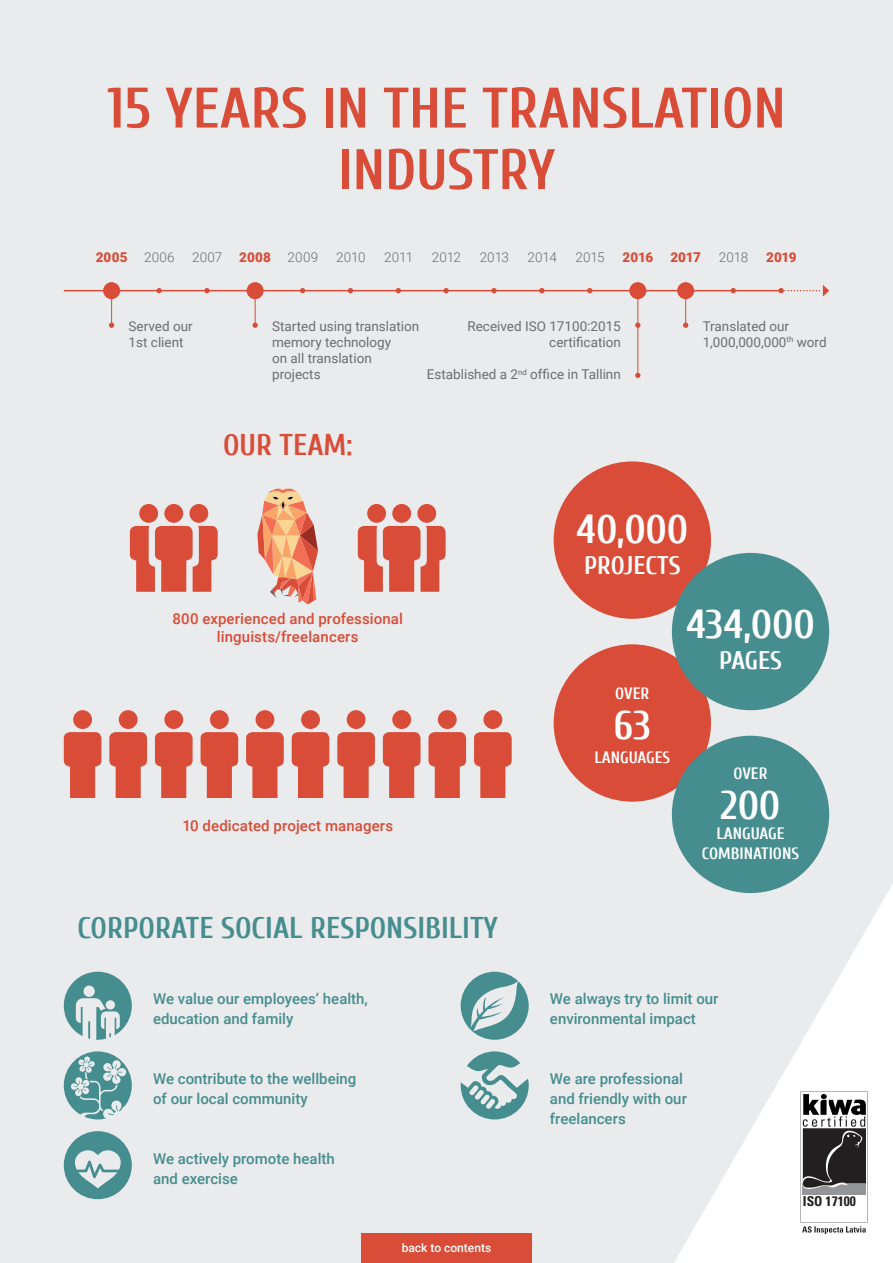
<style>
.page{position:relative;width:893px;height:1263px;background:#eaebec}
.page>*{position:absolute;margin:0;border:0;box-sizing:border-box;transform-origin:0 0}
.t1{font:700 57px/61.5px "Cuprum";color:#d94c38;text-align:center}
.t2{font:700 40.5px "Cuprum";letter-spacing:-.005em;color:#fff}
.t3{font:700 30px "Cuprum";color:#458d8f}
.t4{font:700 30px "Cuprum";color:#d94c38}
.t5{font:700 25.5px "Cuprum";color:#fff}
.t6{font:700 16.5px "Cuprum";color:#fff}
.t7{font:500 15px/20px "Roboto";color:#458d8f}
.t8{font:500 15px "Roboto";letter-spacing:.01em;color:#d94c38}
.t9{font:700 condensed 13.65px "Univers LT Std";color:#231f20}
.t10{font:13.5px/16.2px "Roboto";color:#6c6d70}
.t11{font:300 13.5px "Roboto";letter-spacing:.005em;color:#6c6d70}
.t12{font:900 13.5px "Roboto";letter-spacing:.005em;color:#d94c38}
.t13{font:500 12px "Roboto";color:#fff}
</style>
<div class="page">
<svg style="left:674px;top:883px;width:219px;height:380px"></svg>
<div style="left:64px;top:1131px;width:68px;height:68px;background:#458d8f;border-radius:50%"></div>
<div style="left:64px;top:972px;width:68px;height:68px;background:#458d8f;border-radius:50%"></div>
<svg style="left:64px;top:1051px;width:68px;height:68px"></svg>
<hr style="left:64px;top:290px;width:717px;height:1px;background:#d94c38">
<hr style="left:637px;top:291px;width:1px;height:85px;background:#d94c38">
<hr style="left:111px;top:291px;width:1px;height:34px;background:#d94c38">
<hr style="left:255px;top:291px;width:1px;height:34px;background:#d94c38">
<hr style="left:685px;top:291px;width:1px;height:34px;background:#d94c38">
<div style="left:164px;top:504px;width:19px;height:19px;background:#d94c38;border-radius:50%"></div>
<svg style="left:130px;top:504px;width:28px;height:88px"></svg>
<svg style="left:189px;top:504px;width:29px;height:88px"></svg>
<div style="left:155px;top:526px;width:38px;height:34px;background:#d94c38;border-radius:6px"></div>
<div style="left:392px;top:504px;width:19px;height:19px;background:#d94c38;border-radius:50%"></div>
<svg style="left:358px;top:504px;width:28px;height:88px"></svg>
<svg style="left:417px;top:504px;width:29px;height:88px"></svg>
<div style="left:383px;top:526px;width:37px;height:34px;background:#d94c38;border-radius:6px"></div>
<div style="left:73px;top:710px;width:19px;height:19px;background:#d94c38;border-radius:50%"></div>
<div style="left:64px;top:732px;width:37px;height:35px;background:#d94c38;border-radius:6px"></div>
<div style="left:119px;top:710px;width:19px;height:19px;background:#d94c38;border-radius:50%"></div>
<div style="left:109px;top:732px;width:38px;height:35px;background:#d94c38;border-radius:6px"></div>
<div style="left:164px;top:710px;width:19px;height:19px;background:#d94c38;border-radius:50%"></div>
<div style="left:155px;top:732px;width:38px;height:35px;background:#d94c38;border-radius:6px"></div>
<div style="left:210px;top:710px;width:19px;height:19px;background:#d94c38;border-radius:50%"></div>
<div style="left:201px;top:732px;width:37px;height:35px;background:#d94c38;border-radius:6px"></div>
<div style="left:256px;top:710px;width:18px;height:19px;background:#d94c38;border-radius:50%"></div>
<div style="left:246px;top:732px;width:38px;height:35px;background:#d94c38;border-radius:6px"></div>
<div style="left:301px;top:710px;width:19px;height:19px;background:#d94c38;border-radius:50%"></div>
<div style="left:292px;top:732px;width:37px;height:35px;background:#d94c38;border-radius:6px"></div>
<div style="left:347px;top:710px;width:18px;height:19px;background:#d94c38;border-radius:50%"></div>
<div style="left:337px;top:732px;width:38px;height:35px;background:#d94c38;border-radius:6px"></div>
<div style="left:392px;top:710px;width:19px;height:19px;background:#d94c38;border-radius:50%"></div>
<div style="left:383px;top:732px;width:37px;height:35px;background:#d94c38;border-radius:6px"></div>
<div style="left:438px;top:710px;width:19px;height:19px;background:#d94c38;border-radius:50%"></div>
<div style="left:428px;top:732px;width:38px;height:35px;background:#d94c38;border-radius:6px"></div>
<div style="left:483px;top:710px;width:19px;height:19px;background:#d94c38;border-radius:50%"></div>
<div style="left:474px;top:732px;width:38px;height:35px;background:#d94c38;border-radius:6px"></div>
<div style="left:103px;top:282px;width:17px;height:17px;background:#d94c38;border-radius:50%"></div>
<div style="left:247px;top:282px;width:17px;height:17px;background:#d94c38;border-radius:50%"></div>
<div style="left:629px;top:282px;width:17px;height:17px;background:#d94c38;border-radius:50%"></div>
<div style="left:677px;top:282px;width:17px;height:17px;background:#d94c38;border-radius:50%"></div>
<svg style="left:156px;top:288px;width:6px;height:5px"></svg>
<svg style="left:204px;top:288px;width:6px;height:5px"></svg>
<svg style="left:300px;top:288px;width:5px;height:5px"></svg>
<svg style="left:348px;top:288px;width:5px;height:5px"></svg>
<svg style="left:396px;top:288px;width:5px;height:5px"></svg>
<svg style="left:443px;top:288px;width:6px;height:5px"></svg>
<svg style="left:491px;top:288px;width:6px;height:5px"></svg>
<svg style="left:539px;top:288px;width:5px;height:5px"></svg>
<svg style="left:587px;top:288px;width:5px;height:5px"></svg>
<svg style="left:635px;top:373px;width:5px;height:5px"></svg>
<svg style="left:635px;top:323px;width:5px;height:5px"></svg>
<svg style="left:109px;top:323px;width:5px;height:5px"></svg>
<svg style="left:252px;top:323px;width:6px;height:5px"></svg>
<svg style="left:683px;top:323px;width:5px;height:5px"></svg>
<svg style="left:730px;top:288px;width:6px;height:5px"></svg>
<svg style="left:778px;top:285px;width:51px;height:11px"></svg>
<div style="left:554px;top:461px;width:157px;height:158px;background:#d94c38;border-radius:50%"></div>
<div style="left:554px;top:644px;width:157px;height:158px;background:#d94c38;border-radius:50%"></div>
<div style="left:672px;top:553px;width:157px;height:157px;background:#458d8f;border-radius:50%"></div>
<div style="left:672px;top:736px;width:157px;height:157px;background:#458d8f;border-radius:50%"></div>
<svg style="left:257px;top:489px;width:61px;height:115px"></svg>
<div style="left:461px;top:972px;width:68px;height:68px;background:#458d8f;border-radius:50%"></div>
<svg style="left:471px;top:980px;width:48px;height:51px"></svg>
<div style="left:461px;top:1051px;width:68px;height:68px;background:#458d8f;border-radius:50%"></div>
<svg style="left:460px;top:1062px;width:69px;height:47px"></svg>
<div style="left:83px;top:985px;width:12px;height:12px;background:#eaebec;border-radius:50%"></div>
<svg style="left:76px;top:998px;width:44px;height:42px"></svg>
<svg style="left:75px;top:1150px;width:46px;height:38px"></svg>
<svg style="left:63px;top:1056px;width:69px;height:64px"></svg>
<svg style="left:800px;top:1091px;width:67px;height:143px;background:#8e8c8d"></svg>
<div style="left:361px;top:1233px;width:170px;height:30px;background:#d94c38"></div>
<p class="t1" style="left:107px;top:78px;width:680px">15 YEARS IN THE TRANSLATION<br>INDUSTRY</p>
<p class="t12" style="left:96px;top:248px;width:33px">2005</p>
<p class="t11" style="left:144px;top:248px;width:32px">2006</p>
<p class="t11" style="left:192px;top:248px;width:32px">2007</p>
<p class="t12" style="left:239px;top:248px;width:33px">2008</p>
<p class="t11" style="left:288px;top:248px;width:32px">2009</p>
<p class="t11" style="left:336px;top:248px;width:31px">2010</p>
<p class="t11" style="left:384px;top:248px;width:31px">2011</p>
<p class="t11" style="left:432px;top:248px;width:31px">2012</p>
<p class="t11" style="left:480px;top:248px;width:31px">2013</p>
<p class="t11" style="left:527px;top:248px;width:31px">2014</p>
<p class="t11" style="left:575px;top:248px;width:31px">2015</p>
<p class="t12" style="left:622px;top:248px;width:32px">2016</p>
<p class="t12" style="left:670px;top:248px;width:32px">2017</p>
<p class="t11" style="left:719px;top:248px;width:31px">2018</p>
<p class="t12" style="left:766px;top:248px;width:32px">2019</p>
<p class="t10" style="left:129px;top:317px;width:66px">Served our</p>
<p class="t10" style="left:129px;top:333px;width:56px">1st client</p>
<p class="t10" style="left:272px;top:317px;width:149px">Started using translation memory technology<br>on all translation projects</p>
<p class="t10" style="left:703px;top:317px;width:125px">Translated our<br>1,000,000,000<sup>th</sup> word</p>
<p class="t10" style="left:467px;top:317px;width:155px;text-align:right">Received ISO 17100:2015 certification</p>
<p class="t10" style="left:427px;top:366px;width:196px">Established a 2<sup>nd</sup> office in Tallinn</p>
<p class="t4" style="left:223px;top:428px;width:131px">OUR TEAM:</p>
<p class="t2" style="left:576px;top:507px;width:114px">40,000</p>
<p class="t5" style="left:584px;top:551px;width:98px">PROJECTS</p>
<p class="t8" style="left:173px;top:608px;width:232px">800 experienced and professional</p>
<p class="t8" style="left:217px;top:626px;width:143px">linguists/freelancers</p>
<p class="t8" style="left:182px;top:815px;width:212px">10 dedicated project managers</p>
<p class="t3" style="left:78px;top:911px;width:422px">CORPORATE SOCIAL RESPONSIBILITY</p>
<p class="t7" style="left:153px;top:988px;width:216px">We value our employees’ health,</p>
<p class="t7" style="left:153px;top:1008px;width:142px">education and family</p>
<p class="t7" style="left:153px;top:1068px;width:205px">We contribute to the wellbeing</p>
<p class="t7" style="left:153px;top:1088px;width:156px">of our local community</p>
<p class="t7" style="left:153px;top:1148px;width:183px">We actively promote health and exercise</p>
<p class="t13" style="left:402px;top:1239px;width:91px">back to contents</p>
<p class="t6" style="left:615px;top:684px;width:36px">OVER</p>
<p class="t2" style="left:614px;top:703px;width:39px">63</p>
<p class="t6" style="left:594px;top:748px;width:77px">LANGUAGES</p>
<p class="t2" style="left:686px;top:602px;width:130px">434,000</p>
<p class="t5" style="left:719px;top:646px;width:64px">PAGES</p>
<p class="t6" style="left:733px;top:764px;width:36px">OVER</p>
<p class="t2" style="left:721px;top:783px;width:61px">200</p>
<p class="t6" style="left:716px;top:824px;width:70px">LANGUAGE</p>
<p class="t6" style="left:702px;top:844px;width:99px">COMBINATIONS</p>
<p class="t7" style="left:550px;top:988px;width:170px">We always try to limit our</p>
<p class="t7" style="left:550px;top:1008px;width:147px">environmental impact</p>
<p class="t7" style="left:550px;top:1068px;width:138px">We are professional and friendly with our freelancers</p>
<p class="t9" style="left:803px;top:1192px;width:55px">ISO 17100</p>
</div>
